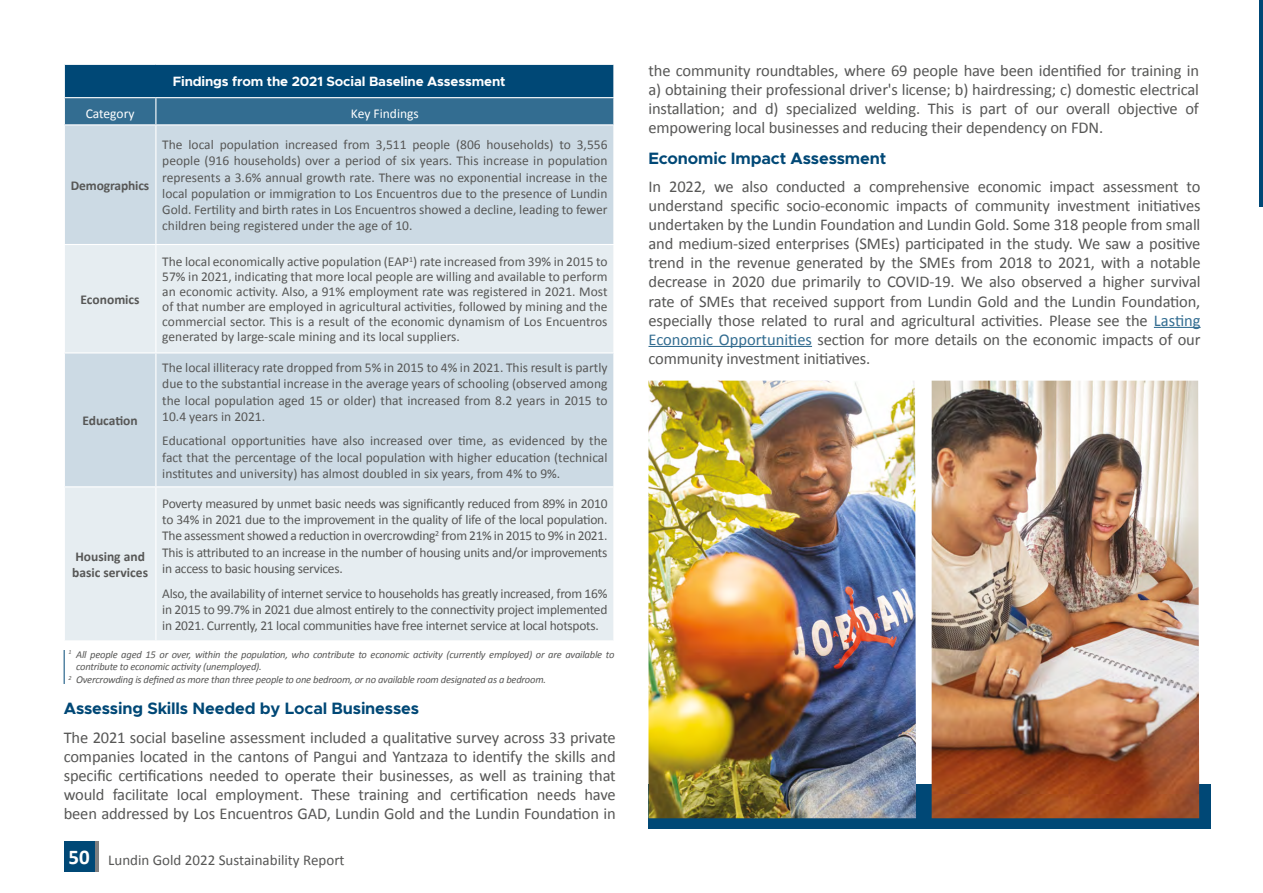
<style>
.page{position:relative;width:1263px;height:893px;background:#fff}
.page>*{position:absolute;margin:0;border:0;box-sizing:border-box;transform-origin:0 0}
.t1{font:16.5px/19px "Calibri";letter-spacing:-.01em;color:#575756;text-align:justify}
.t2{font:700 16.5px "Metropolis";letter-spacing:-.01em;color:#004876}
.t3{font:15px "Calibri";color:#575756}
.t4{font:13.5px/16.2px "Calibri";color:#575756;text-align:justify}
.t5{font:700 13.5px/16.2px "Calibri";color:#575756}
.t6{font:700 13.5px "Metropolis";letter-spacing:-.01em;color:#fff}
.t7{font:13.5px "Calibri";color:#fff}
.t8{font:italic 10.5px "Calibri";letter-spacing:-.02em;color:#575756}
.s1{font-weight:700;font-size:21px;color:#fff}
.s2{color:#336d91}
</style>
<div class="page">
<div style="left:64px;top:841px;width:30px;height:31px;background:#004876"></div>
<hr style="left:95px;top:841px;width:4px;height:31px;background:#7f7f80">
<div style="left:648px;top:784px;width:563px;height:45px;background:#004876"></div>
<img style="left:648px;top:381px;width:268px;height:437px">
<img style="left:932px;top:381px;width:267px;height:437px">
<div style="left:64px;top:64px;width:550px;height:34px;background:#004876"></div>
<div style="left:65px;top:125px;width:548px;height:119px;background:#ccdae4"></div>
<svg style="left:65px;top:245px;width:548px;height:395px;background:#dde6ec"></svg>
<hr style="left:64px;top:64px;width:92px;height:1px;background:#fff">
<hr style="left:64px;top:65px;width:1px;height:32px;background:#fff">
<hr style="left:156px;top:64px;width:458px;height:1px;background:#fff">
<hr style="left:613px;top:65px;width:1px;height:32px;background:#fff">
<hr style="left:64px;top:97px;width:92px;height:1px;background:#fff">
<hr style="left:156px;top:97px;width:458px;height:1px;background:#fff">
<div style="left:64px;top:98px;width:550px;height:26px;background:#336d91"></div>
<hr style="left:155px;top:125px;width:1px;height:119px;background:#fff">
<hr style="left:155px;top:245px;width:1px;height:107px;background:#fff">
<hr style="left:64px;top:352px;width:92px;height:1px;background:#fff">
<hr style="left:156px;top:352px;width:458px;height:1px;background:#fff">
<hr style="left:155px;top:353px;width:1px;height:133px;background:#fff">
<hr style="left:64px;top:486px;width:92px;height:1px;background:#fff">
<hr style="left:156px;top:486px;width:458px;height:1px;background:#fff">
<hr style="left:155px;top:487px;width:1px;height:153px;background:#fff">
<hr style="left:64px;top:650px;width:1px;height:34px;background:#004876">
<hr style="left:1154px;top:327px;width:46px;height:1px;background:#336d91">
<hr style="left:648px;top:346px;width:164px;height:1px;background:#336d91">
<hr style="left:1260px;top:0;width:3px;height:206px;background:#004876">
<p class="t6" style="left:173px;top:73px;width:334px">Findings from the 2021 Social Baseline Assessment</p>
<p class="t7" style="left:86px;top:105px;width:50px">Category</p>
<p class="t7" style="left:351px;top:105px;width:69px">Key Findings</p>
<p class="t5" style="left:71px;top:177px;width:80px">Demographics</p>
<p class="t5" style="left:81px;top:291px;width:61px">Economics</p>
<p class="t5" style="left:82px;top:412px;width:57px">Education</p>
<p class="t4" style="left:162px;top:137px;width:447px">The local population increased from 3,511 people (806 households) to 3,556 people (916 households) over a period of six years. This increase in population represents a 3.6% annual growth rate. There was no exponential increase in the local population or immigration to Los Encuentros due to the presence of Lundin Gold. Fertility and birth rates in Los Encuentros showed a decline, leading to fewer children being registered under the age of 10.</p>
<p class="t4" style="left:162px;top:254px;width:447px;line-height:15px">The local economically active population (EAP<sup>1</sup>) rate increased from 39% in 2015 to 57% in 2021, indicating that more local people are willing and available to perform an economic activity. Also, a 91% employment rate was registered in 2021. Most of that number are employed in agricultural activities, followed by mining and the commercial sector. This is a result of the economic dynamism of Los Encuentros generated by large-scale mining and its local suppliers.</p>
<p class="t4" style="left:162px;top:360px;width:447px">The local illiteracy rate dropped from 5% in 2015 to 4% in 2021. This result is partly due to the substantial increase in the average years of schooling (observed among the local population aged 15 or older) that increased from 8.2 years in 2015 to 10.4 years in 2021.</p>
<p class="t4" style="left:162px;top:433px;width:447px">Educational opportunities have also increased over time, as evidenced by the fact that the percentage of the local population with higher education (technical institutes and university) has almost doubled in six years, from 4% to 9%.</p>
<p class="t4" style="left:162px;top:495px;width:447px">Poverty measured by unmet basic needs was significantly reduced from 89% in 2010 to 34% in 2021 due to the improvement in the quality of life of the local population.<br>The assessment showed a reduction in overcrowding<sup>2</sup> from 21% in 2015 to 9% in 2021.<br>This is attributed to an increase in the number of housing units and/or improvements in access to basic housing services.</p>
<p class="t4" style="left:162px;top:585px;width:447px">Also, the availability of internet service to households has greatly increased, from 16% in 2015 to 99.7% in 2021 due almost entirely to the connectivity project implemented in 2021. Currently, 21 local communities have free internet service at local hotspots.</p>
<p class="t8" style="left:69px;top:647px;width:547px"><sup>1</sup> All people aged 15 or over, within the population, who contribute to economic activity (currently employed) or are available to</p>
<p class="t8" style="left:76px;top:660px;width:187px">contribute to economic activity (unemployed).</p>
<p class="t8" style="left:69px;top:672px;width:479px"><sup>2</sup> Overcrowding is defined as more than three people to one bedroom, or no available room designated as a bedroom.</p>
<p class="t2" style="left:64px;top:698px;width:357px">Assessing Skills Needed by Local Businesses</p>
<p class="t1" style="left:64px;top:728px;width:553px">The 2021 social baseline assessment included a qualitative survey across 33 private companies located in the cantons of Pangui and Yantzaza to identify the skills and specific certifications needed to operate their businesses, as well as training that would facilitate local employment. These training and certification needs have been addressed by Los Encuentros GAD, Lundin Gold and the Lundin Foundation in</p>
<p class="t5" style="left:72px;top:548px;width:77px">Housing and basic services</p>
<p class="t3" style="left:68px;top:850px;width:278px"><span class="s1">50</span> Lundin Gold 2022 Sustainability Report</p>
<p class="t1" style="left:648px;top:61px;width:552px">the community roundtables, where 69 people have been identified for training in a) obtaining their professional driver's license; b) hairdressing; c) domestic electrical installation; and d) specialized welding. This is part of our overall objective of empowering local businesses and reducing their dependency on FDN.</p>
<p class="t2" style="left:648px;top:147px;width:239px">Economic Impact Assessment</p>
<p class="t1" style="left:648px;top:177px;width:554px">In 2022, we also conducted a comprehensive economic impact assessment to understand specific socio-economic impacts of community investment initiatives undertaken by the Lundin Foundation and Lundin Gold. Some 318 people from small and medium-sized enterprises (SMEs) participated in the study. We saw a positive trend in the revenue generated by the SMEs from 2018 to 2021, with a notable decrease in 2020 due primarily to COVID-19. We also observed a higher survival rate of SMEs that received support from Lundin Gold and the Lundin Foundation, especially those related to rural and agricultural activities. Please see the <span class="s2">Lasting Economic Opportunities</span> section for more details on the economic impacts of our community investment initiatives.</p>
</div>
